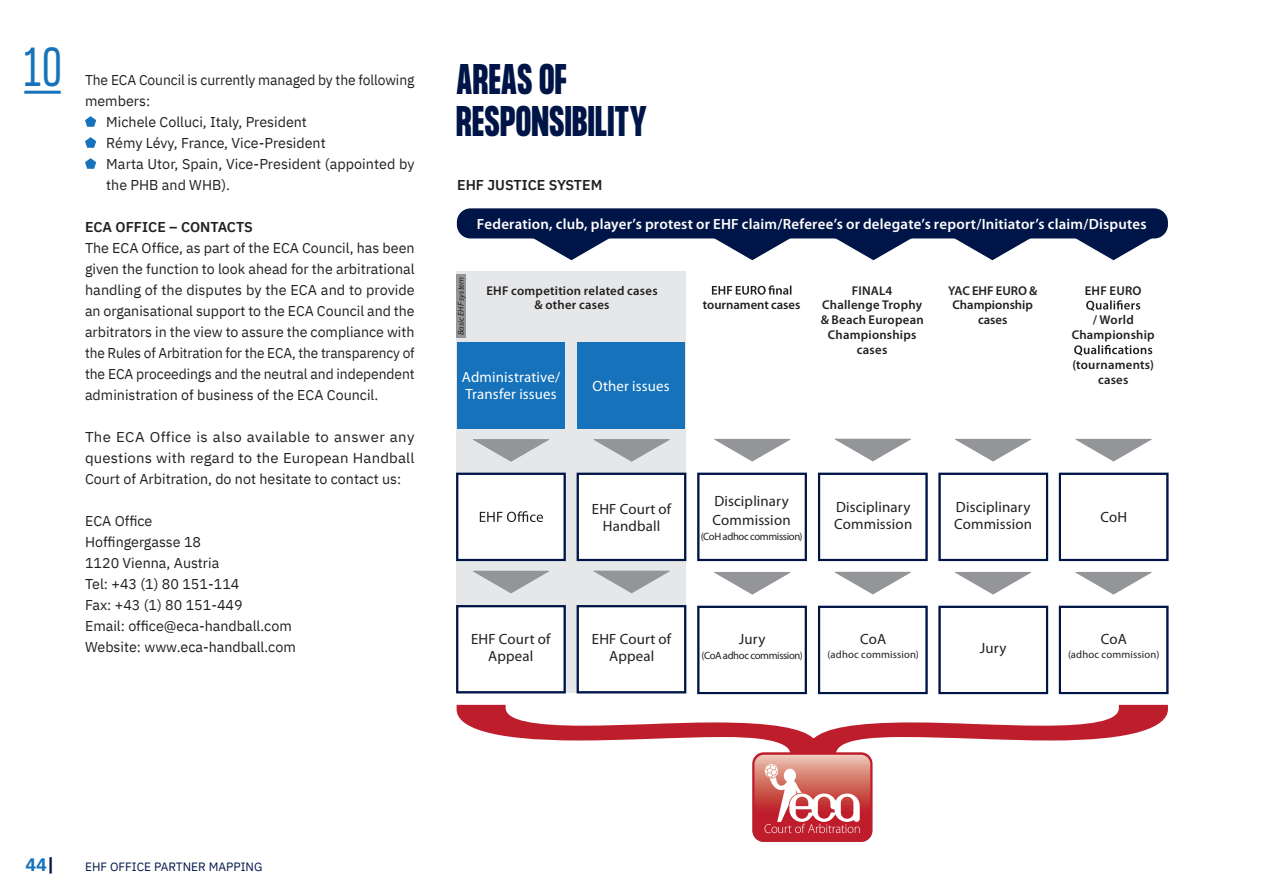
<style>
.page{position:relative;width:1263px;height:893px;background:#fff}
.page>*{position:absolute;margin:0;border:0;box-sizing:border-box;transform-origin:0 0}
.t1{font:300 48px "Formula Condensed";color:#1672ba}
.t2{font:700 37.5px/42px "Formula Condensed";letter-spacing:.02em;color:#001547}
.t3{font:700 18px "IBM Plex Sans";color:#1672ba}
.t4{font:14.85px/17px "Myriad Pro";letter-spacing:.01em;color:#231f20;text-align:center}
.t5{font:600 14.85px "Myriad Pro";letter-spacing:.015em;color:#fff}
.t6{font:14.85px/17px "Myriad Pro";letter-spacing:.01em;color:#fff}
.Copy_Partner_Mapping{font:14.25px/21px "IBM Plex Sans";color:#231f20}
.Copy_Partner_Mapping-2{font:14.25px/21px "IBM Plex Sans";color:#231f20;text-align:justify;scale:1.05 1}
.Copy_Partner_Mapping_Einzug_5mm{font:14.25px/21px "IBM Plex Sans";color:#231f20}
.Copy_Partner_Mapping-3{font:600 14.25px "IBM Plex Sans";color:#231f20}
.t7{font:600 12.75px/14.9px "Myriad Pro";letter-spacing:.015em;color:#231f20;text-align:center}
.t8{font:12px "IBM Plex Sans";color:#001547}
.t9{font:10.65px "Myriad Pro";letter-spacing:-.025em;color:#231f20}
.t10{font:10.65px "Myriad Pro";letter-spacing:.015em;color:#231f20}
.t11{font:italic 8.55px "Myriad Pro";letter-spacing:.01em;color:#231f20}
.s1{color:#001547}
</style>
<div class="page">
<hr style="left:24px;top:91px;width:37px;height:3px;background:#1672ba">
<svg style="left:85px;top:116px;width:11px;height:11px"></svg>
<svg style="left:85px;top:137px;width:11px;height:11px"></svg>
<svg style="left:85px;top:158px;width:11px;height:11px"></svg>
<svg style="left:714px;top:238px;width:76px;height:22px"></svg>
<svg style="left:835px;top:238px;width:77px;height:22px"></svg>
<svg style="left:533px;top:238px;width:76px;height:22px"></svg>
<svg style="left:1075px;top:238px;width:77px;height:22px"></svg>
<svg style="left:954px;top:238px;width:76px;height:22px"></svg>
<div style="left:457px;top:272px;width:229px;height:421px;background:#e6e7e9"></div>
<div style="left:457px;top:208px;width:711px;height:30px;background:#001547;border-radius:14px"></div>
<svg style="left:473px;top:439px;width:76px;height:23px"></svg>
<svg style="left:473px;top:571px;width:76px;height:22px"></svg>
<svg style="left:593px;top:439px;width:77px;height:23px"></svg>
<svg style="left:593px;top:571px;width:77px;height:22px"></svg>
<svg style="left:835px;top:439px;width:76px;height:22px"></svg>
<svg style="left:714px;top:439px;width:76px;height:23px"></svg>
<svg style="left:1075px;top:439px;width:77px;height:22px"></svg>
<svg style="left:955px;top:439px;width:76px;height:22px"></svg>
<div style="left:457px;top:342px;width:108px;height:86px;background:#1672ba"></div>
<div style="left:578px;top:342px;width:107px;height:86px;background:#1672ba"></div>
<div style="left:456px;top:473px;width:110px;height:88px;border:2px solid #001547"></div>
<div style="left:580px;top:476px;width:103px;height:82px;background:#fff"></div>
<div style="left:577px;top:473px;width:109px;height:88px;border:2px solid #001547"></div>
<div style="left:697px;top:473px;width:110px;height:88px;border:2px solid #001547"></div>
<div style="left:818px;top:473px;width:110px;height:88px;border:2px solid #001547"></div>
<div style="left:938px;top:473px;width:110px;height:88px;border:2px solid #001547"></div>
<div style="left:1059px;top:473px;width:109px;height:88px;border:2px solid #001547"></div>
<svg style="left:835px;top:572px;width:76px;height:22px"></svg>
<svg style="left:714px;top:572px;width:76px;height:23px"></svg>
<svg style="left:1075px;top:572px;width:77px;height:23px"></svg>
<svg style="left:955px;top:572px;width:76px;height:23px"></svg>
<div style="left:697px;top:606px;width:110px;height:88px;border:2px solid #001547"></div>
<div style="left:818px;top:606px;width:110px;height:88px;border:2px solid #001547"></div>
<div style="left:938px;top:606px;width:110px;height:88px;border:2px solid #001547"></div>
<div style="left:1059px;top:606px;width:109px;height:88px;border:2px solid #001547"></div>
<div style="left:459px;top:608px;width:104px;height:82px;background:#fff"></div>
<div style="left:456px;top:605px;width:110px;height:88px;border:2px solid #001547"></div>
<div style="left:580px;top:608px;width:103px;height:82px;background:#fff"></div>
<div style="left:577px;top:605px;width:109px;height:88px;border:2px solid #001547"></div>
<svg style="left:712px;top:285px;width:79px;height:10px"></svg>
<svg style="left:457px;top:474px;width:108px;height:86px;background:#edeef0"></svg>
<svg style="left:1086px;top:300px;width:54px;height:11px"></svg>
<svg style="left:1074px;top:345px;width:78px;height:10px"></svg>
<div style="left:457px;top:274px;width:9px;height:64px;background:#939598"></div>
<svg style="left:457px;top:705px;width:711px;height:136px"></svg>
<p class="t1" style="left:24px;top:39px;width:39px">10</p>
<p class="Copy_Partner_Mapping" style="left:85px;top:68px;width:331px">The ECA Council is currently managed by the following members:</p>
<p class="Copy_Partner_Mapping_Einzug_5mm" style="left:106px;top:110px;width:202px">Michele Colluci, Italy, President</p>
<p class="Copy_Partner_Mapping_Einzug_5mm" style="left:106px;top:131px;width:221px">Rémy Lévy, France, Vice-President</p>
<p class="Copy_Partner_Mapping_Einzug_5mm" style="left:106px;top:152px;width:310px">Marta Utor, Spain, Vice-President (appointed by the PHB and WHB).</p>
<p class="Copy_Partner_Mapping-3" style="left:85px;top:216px;width:169px">ECA OFFICE – CONTACTS</p>
<p class="Copy_Partner_Mapping" style="left:85px;top:236px;width:331px;text-align:justify">The ECA Office, as part of the ECA Council, has been given the function to look ahead for the arbitrational handling of the disputes by the ECA and to provide an organisational support to the ECA Council and the arbitrators in the view to assure the compliance with the Rules of Arbitration for the ECA, the transparency of the ECA proceedings and the neutral and independent administration of business of the ECA Council.</p>
<p class="Copy_Partner_Mapping-2" style="left:85px;top:425px;width:315px">The ECA Office is also available to answer any questions with regard to the European Handball Court of Arbitration, do not hesitate to contact us:</p>
<p class="Copy_Partner_Mapping" style="left:85px;top:509px;width:69px">ECA Office</p>
<p class="Copy_Partner_Mapping" style="left:85px;top:530px;width:118px">Hoffingergasse 18</p>
<p class="Copy_Partner_Mapping" style="left:85px;top:551px;width:136px">1120 Vienna, Austria</p>
<p class="Copy_Partner_Mapping" style="left:85px;top:572px;width:156px">Tel: +43 (1) 80 151-114</p>
<p class="Copy_Partner_Mapping" style="left:85px;top:593px;width:159px">Fax: +43 (1) 80 151-449</p>
<p class="Copy_Partner_Mapping" style="left:85px;top:614px;width:208px">Email: office@eca-handball.com</p>
<p class="Copy_Partner_Mapping" style="left:85px;top:635px;width:212px">Website: www.eca-handball.com</p>
<p class="t2" style="left:456px;top:60px;width:192px">AREAS OF<br>RESPONSIBILITY</p>
<p class="Copy_Partner_Mapping-3" style="left:457px;top:174px;width:147px">EHF JUSTICE SYSTEM</p>
<p class="t5" style="left:477px;top:216px;width:671px">Federation, club, player’s protest or EHF claim/Referee’s or delegate’s report/Initiator’s claim/Disputes</p>
<p class="t11" style="left:456px;top:335px;width:60px;rotate:-90deg">Basic EHF system</p>
<p class="t6" style="left:462px;top:369px;width:100px">Administrative/<br>Transfer issues</p>
<p class="t6" style="left:592px;top:378px;width:79px">Other issues</p>
<p class="t7" style="left:486px;top:283px;width:173px">EHF competition related cases &amp; other cases</p>
<p class="t7" style="left:821px;top:283px;width:104px">FINAL4<br>Challenge Trophy &amp; Beach European<br>Championships cases</p>
<p class="t7" style="left:703px;top:298px;width:99px">tournament cases</p>
<p class="t7" style="left:948px;top:283px;width:91px">YAC EHF EURO &amp;<br>Championship cases</p>
<p class="t7" style="left:1085px;top:283px;width:58px">EHF EURO</p>
<p class="t7" style="left:1072px;top:313px;width:85px">/ World<br>Championship</p>
<p class="t7" style="left:1072px;top:357px;width:83px">(tournaments) cases</p>
<p class="t4" style="left:712px;top:491px;width:80px;line-height:19.2px;text-align:left">Disciplinary<br>Commission</p>
<p class="t9" style="left:701px;top:530px;width:103px">(CoHadhoc commission)</p>
<p class="t4" style="left:834px;top:499px;width:80px;text-align:left">Disciplinary<br>Commission</p>
<p class="t4" style="left:954px;top:499px;width:80px;text-align:left">Disciplinary<br>Commission</p>
<p class="t4" style="left:592px;top:501px;width:81px">EHF Court of<br>Handball</p>
<p class="t4" style="left:1100px;top:509px;width:28px">CoH</p>
<p class="t4" style="left:471px;top:631px;width:81px">EHF Court of<br>Appeal</p>
<p class="t4" style="left:592px;top:631px;width:81px">EHF Court of<br>Appeal</p>
<p class="t4" style="left:1101px;top:630px;width:27px">CoA</p>
<p class="t4" style="left:860px;top:630px;width:27px">CoA</p>
<p class="t10" style="left:828px;top:649px;width:93px">(adhoc commission)</p>
<p class="t4" style="left:739px;top:631px;width:28px">Jury</p>
<p class="t9" style="left:702px;top:649px;width:103px">(CoAadhoc commission)</p>
<p class="t4" style="left:980px;top:640px;width:28px">Jury</p>
<p class="t10" style="left:1068px;top:649px;width:93px">(adhoc commission)</p>
<p class="t3" style="left:26px;top:850px;width:30px">44<span class="s1">|</span></p>
<p class="t8" style="left:85px;top:857px;width:179px">EHF OFFICE PARTNER MAPPING</p>
</div>
